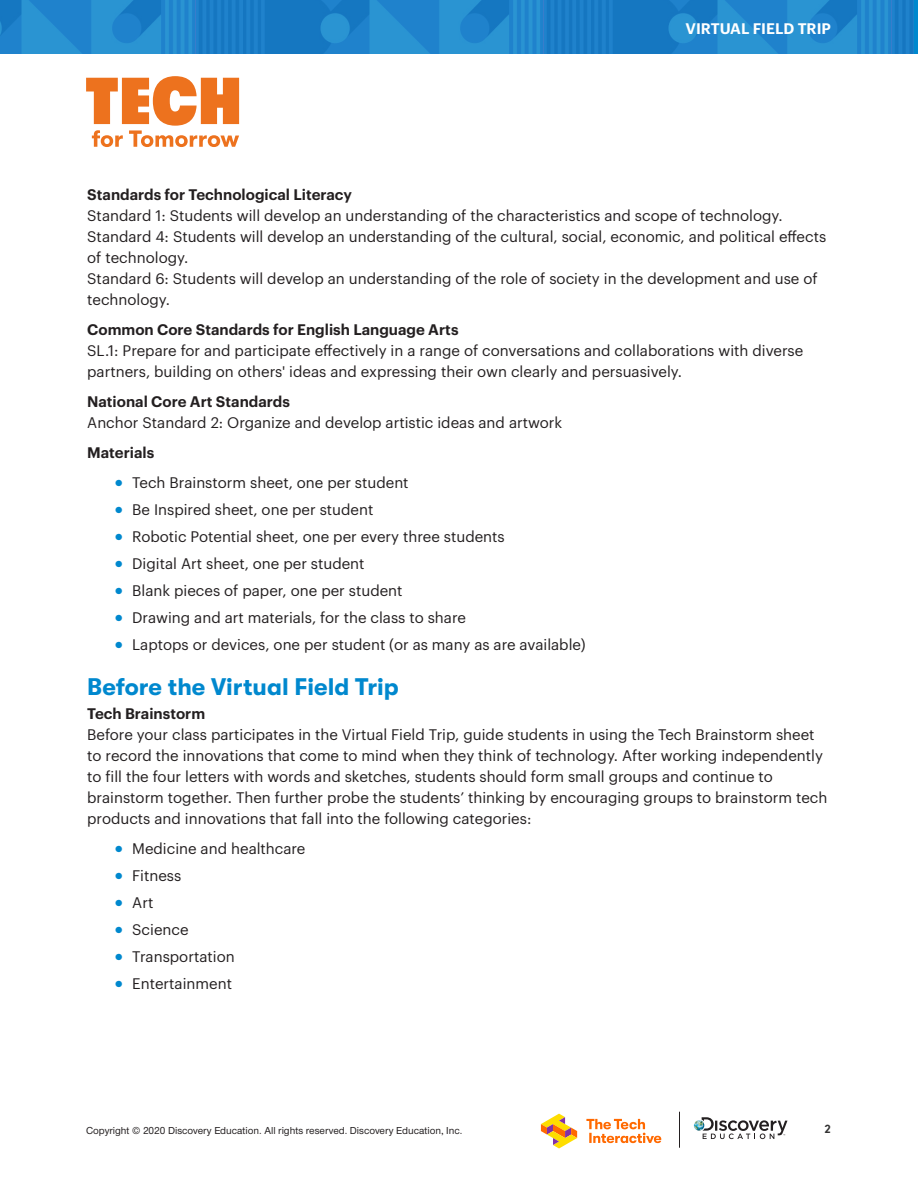
<style>
.page{position:relative;width:918px;height:1188px;background:#fff}
.page>*{position:absolute;margin:0;border:0;box-sizing:border-box;transform-origin:0 0}
.Subhead_1{font:700 24px "GT Walsheim";color:#0088ce}
.Body_last_line_0p6{font:15px/21px "Graphik LC";color:#231f20}
.t1{font:600 15px "Graphik LC";color:#fff}
.Body_last_line_0p6-2{font:600 15px "Graphik LC";color:#231f20}
.t2{font:700 12px "DIN2014";color:#343333}
.t3{font:10.5px "UHC Sans";color:#231f20}
.s1{font-weight:600}
.s2{font-family:"Helvetica Neue";font-weight:300;color:#0088ce}
</style>
<div class="page">
<img style="left:0;top:0;width:914px;height:54px">
<svg style="left:694px;top:1117px;width:94px;height:22px"></svg>
<hr style="left:679px;top:1112px;width:1px;height:36px;background:#231f20">
<svg style="left:541px;top:1114px;width:36px;height:34px"></svg>
<svg style="left:586px;top:1119px;width:75px;height:24px"></svg>
<svg style="left:86px;top:76px;width:153px;height:71px"></svg>
<p class="t1" style="left:685px;top:17px;width:147px">VIRTUAL FIELD TRIP</p>
<p class="Body_last_line_0p6" style="left:87px;top:183px;width:741px"><span class="s1">Standards for Technological Literacy<br></span>Standard 1: Students will develop an understanding of the characteristics and scope of technology.<br>Standard 4: Students will develop an understanding of the cultural, social, economic, and political effects of technology.<br>Standard 6: Students will develop an understanding of the role of society in the development and use of technology.</p>
<p class="Body_last_line_0p6" style="left:87px;top:318px;width:718px"><span class="s1">Common Core Standards for English Language Arts<br></span>SL.1: Prepare for and participate effectively in a range of conversations and collaborations with diverse partners, building on others' ideas and expressing their own clearly and persuasively.</p>
<p class="Body_last_line_0p6" style="left:87px;top:390px;width:477px"><span class="s1">National Core Art Standards<br></span>Anchor Standard 2: Organize and develop artistic ideas and artwork</p>
<p class="Body_last_line_0p6-2" style="left:87px;top:441px;width:69px">Materials</p>
<p class="Body_last_line_0p6" style="left:114px;top:471px;width:296px"><span class="s2">●</span> Tech Brainstorm sheet, one per student</p>
<p class="Body_last_line_0p6" style="left:114px;top:498px;width:261px"><span class="s2">●</span> Be Inspired sheet, one per student</p>
<p class="Body_last_line_0p6" style="left:114px;top:525px;width:392px"><span class="s2">●</span> Robotic Potential sheet, one per every three students</p>
<p class="Body_last_line_0p6" style="left:114px;top:552px;width:252px"><span class="s2">●</span> Digital Art sheet, one per student</p>
<p class="Body_last_line_0p6" style="left:114px;top:579px;width:290px"><span class="s2">●</span> Blank pieces of paper, one per student</p>
<p class="Body_last_line_0p6" style="left:114px;top:606px;width:353px"><span class="s2">●</span> Drawing and art materials, for the class to share</p>
<p class="Body_last_line_0p6" style="left:114px;top:633px;width:473px"><span class="s2">●</span> Laptops or devices, one per student (or as many as are available)</p>
<p class="Subhead_1" style="left:87px;top:673px;width:313px">Before the Virtual Field Trip</p>
<p class="Body_last_line_0p6" style="left:87px;top:702px;width:742px"><span class="s1">Tech Brainstorm<br></span>Before your class participates in the Virtual Field Trip, guide students in using the Tech Brainstorm sheet to record the innovations that come to mind when they think of technology. After working independently to fill the four letters with words and sketches, students should form small groups and continue to brainstorm together. Then further probe the students’ thinking by encouraging groups to brainstorm tech products and innovations that fall into the following categories:</p>
<p class="Body_last_line_0p6" style="left:114px;top:837px;width:193px"><span class="s2">●</span> Medicine and healthcare</p>
<p class="Body_last_line_0p6" style="left:114px;top:864px;width:69px"><span class="s2">●</span> Fitness</p>
<p class="Body_last_line_0p6" style="left:114px;top:891px;width:41px"><span class="s2">●</span> Art</p>
<p class="Body_last_line_0p6" style="left:114px;top:918px;width:76px"><span class="s2">●</span> Science</p>
<p class="Body_last_line_0p6" style="left:114px;top:945px;width:122px"><span class="s2">●</span> Transportation</p>
<p class="Body_last_line_0p6" style="left:114px;top:972px;width:119px"><span class="s2">●</span> Entertainment</p>
<p class="t3" style="left:86px;top:1123px;width:378px">Copyright © 2020 Discovery Education. All rights reserved. Discovery Education, Inc.</p>
<p class="t2" style="left:825px;top:1121px;width:8px">2</p>
</div>
